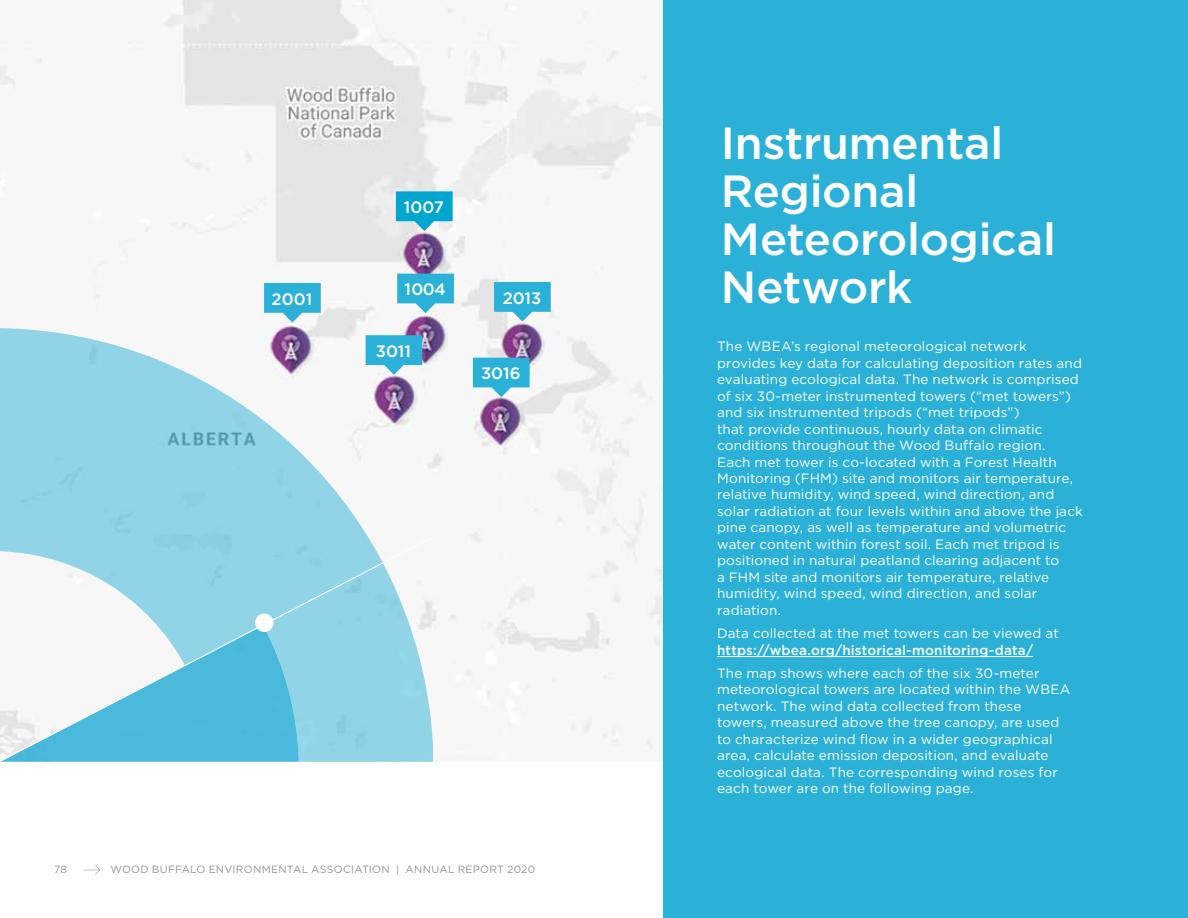
<style>
.page{position:relative;width:1188px;height:918px;background:#fff}
.page>*{position:absolute;margin:0;border:0;box-sizing:border-box;transform-origin:0 0}
.t1{font:500 45px/48px "Gotham HTF";letter-spacing:-.005em;color:#fff}
.t2{font:500 16.5px "Gotham HTF";color:#fff}
.t3{font:13.5px/16.5px "Gotham HTF";letter-spacing:.01em;color:#fff}
.t4{font:500 13.5px "Gotham HTF";letter-spacing:.01em;color:#fff}
.t5{font:10.5px "Gotham HTF";letter-spacing:.025em;color:#939598}
</style>
<div class="page">
<img style="left:0;top:0;width:663px;height:757px">
<svg style="left:0;top:328px;width:383px;height:209px;fill:#91d3e7"></svg>
<svg style="left:0;top:537px;width:432px;height:225px"></svg>
<div style="left:255px;top:614px;width:19px;height:18px;background:#fff;border-radius:50%"></div>
<div style="left:663px;top:0;width:525px;height:918px;background:#2bb1d8"></div>
<hr style="left:717px;top:656px;width:316px;height:1px;background:#fff">
<svg style="left:264px;top:283px;width:57px;height:40px"></svg>
<svg style="left:396px;top:191px;width:57px;height:40px;background:#33b5d4"></svg>
<svg style="left:397px;top:274px;width:57px;height:39px"></svg>
<svg style="left:366px;top:335px;width:56px;height:40px"></svg>
<svg style="left:494px;top:282px;width:57px;height:40px;background:#55bedd"></svg>
<svg style="left:473px;top:358px;width:57px;height:39px"></svg>
<svg style="left:84px;top:865px;width:16px;height:10px"></svg>
<p class="t2" style="left:272px;top:289px;width:42px">2001</p>
<p class="t2" style="left:404px;top:198px;width:42px">1007</p>
<p class="t2" style="left:405px;top:280px;width:42px">1004</p>
<p class="t2" style="left:376px;top:342px;width:37px">3011</p>
<p class="t2" style="left:503px;top:289px;width:40px">2013</p>
<p class="t2" style="left:481px;top:364px;width:41px">3016</p>
<p class="t5" style="left:54px;top:863px;width:15px">78</p>
<p class="t5" style="left:110px;top:863px;width:426px">WOOD BUFFALO ENVIRONMENTAL ASSOCIATION | ANNUAL REPORT 2020</p>
<h1 class="t1" style="left:721px;top:119px;width:336px">Instrumental<br>Regional<br>Meteorological<br>Network</h1>
<p class="t3" style="left:717px;top:338px;width:367px">The WBEA’s regional meteorological network provides key data for calculating deposition rates and evaluating ecological data. The network is comprised of six 30-meter instrumented towers (“met towers”) and six instrumented tripods (“met tripods”)<br>that provide continuous, hourly data on climatic conditions throughout the Wood Buffalo region.<br>Each met tower is co-located with a Forest Health Monitoring (FHM) site and monitors air temperature, relative humidity, wind speed, wind direction, and solar radiation at four levels within and above the jack pine canopy, as well as temperature and volumetric water content within forest soil. Each met tripod is positioned in natural peatland clearing adjacent to<br>a FHM site and monitors air temperature, relative humidity, wind speed, wind direction, and solar radiation.</p>
<p class="t3" style="left:717px;top:625px;width:343px">Data collected at the met towers can be viewed at</p>
<p class="t4" style="left:717px;top:642px;width:317px">https://wbea.org/historical-monitoring-data/</p>
<p class="t3" style="left:717px;top:665px;width:355px">The map shows where each of the six 30-meter meteorological towers are located within the WBEA network. The wind data collected from these towers, measured above the tree canopy, are used to characterize wind flow in a wider geographical area, calculate emission deposition, and evaluate ecological data. The corresponding wind roses for each tower are on the following page.</p>
</div>
